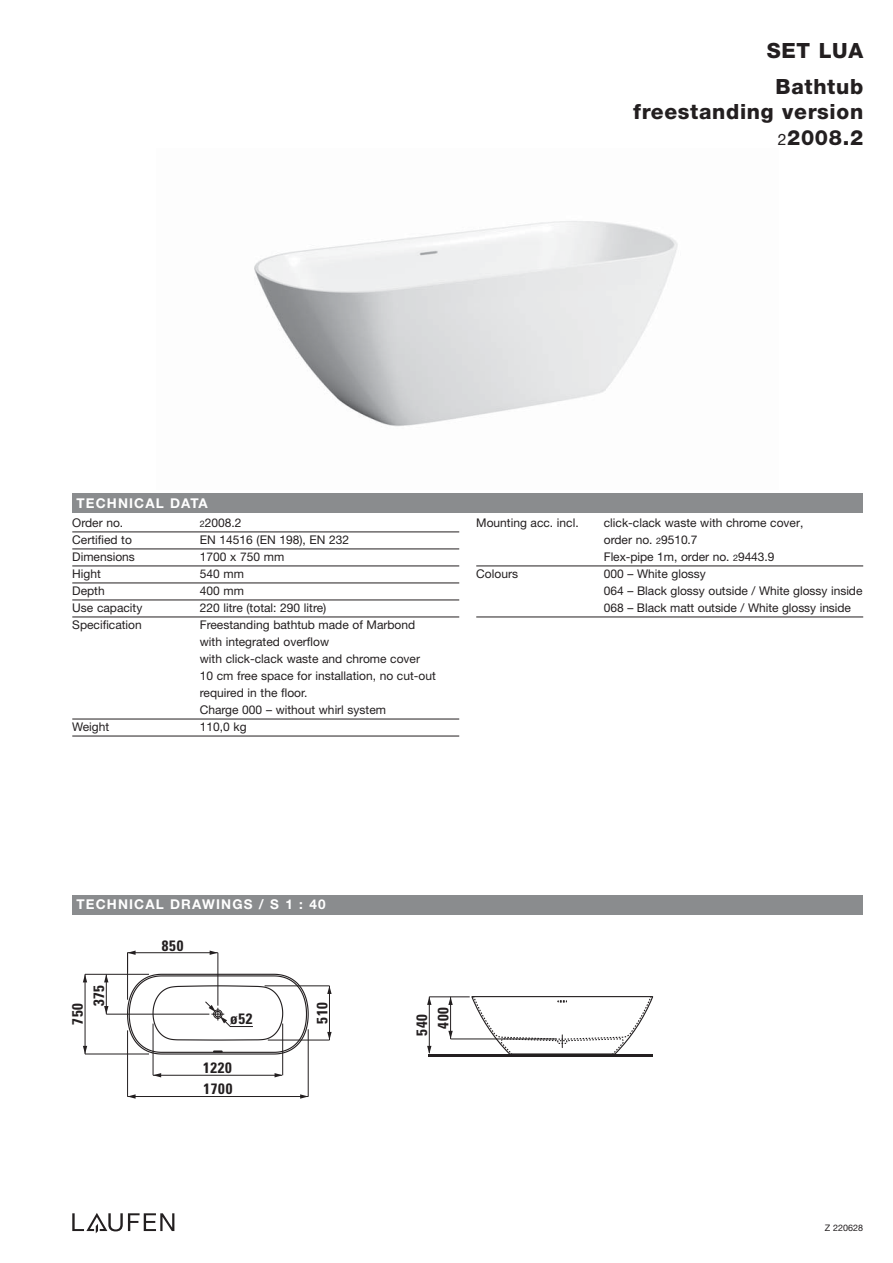
<style>
.page{position:relative;width:893px;height:1263px;background:#fff}
.page>*{position:absolute;margin:0;border:0;box-sizing:border-box;transform-origin:0 0}
.t1{font:800 21px/25.5px "Helvetica Neue";letter-spacing:.03em;color:#231f20;text-align:right}
.t2{font:700 condensed 15px/21.3px "Univers";letter-spacing:.05em;color:#231f20}
.t3{font:700 13.5px "Helvetica Neue";letter-spacing:.085em;color:#fff}
.t4{font:12px/17px "Helvetica Neue";color:#231f20}
.t5{font:9px "Helvetica Neue";color:#231f20}
.s1{font-weight:400;font-size:15.75px}
.s2{font-size:9px}
</style>
<div class="page">
<div style="left:72px;top:895px;width:791px;height:19px;background:#8a8c8e"></div>
<div style="left:72px;top:493px;width:791px;height:19px;background:#8a8c8e"></div>
<svg style="left:72px;top:1213px;width:102px;height:20px"></svg>
<img style="left:254px;top:221px;width:424px;height:206px">
<svg style="left:471px;top:996px;width:183px;height:58px"></svg>
<hr style="left:85px;top:974px;width:1px;height:80px;background:#231f20">
<hr style="left:85px;top:974px;width:64px;height:1px;background:#231f20">
<hr style="left:85px;top:1054px;width:64px;height:1px;background:#231f20">
<hr style="left:106px;top:974px;width:1px;height:40px;background:#231f20">
<hr style="left:106px;top:1014px;width:103px;height:1px;background:#231f20">
<svg style="left:83px;top:974px;width:4px;height:8px"></svg>
<svg style="left:104px;top:974px;width:4px;height:8px"></svg>
<svg style="left:83px;top:1046px;width:4px;height:8px"></svg>
<svg style="left:104px;top:1006px;width:4px;height:8px"></svg>
<hr style="left:127px;top:1030px;width:1px;height:66px;background:#231f20">
<hr style="left:308px;top:1029px;width:1px;height:67px;background:#231f20">
<hr style="left:127px;top:1096px;width:181px;height:1px;background:#231f20">
<svg style="left:127px;top:1094px;width:9px;height:5px"></svg>
<svg style="left:300px;top:1094px;width:8px;height:5px"></svg>
<hr style="left:153px;top:1075px;width:129px;height:1px;background:#231f20">
<svg style="left:153px;top:1073px;width:8px;height:4px"></svg>
<svg style="left:275px;top:1073px;width:8px;height:4px"></svg>
<hr style="left:329px;top:986px;width:1px;height:54px;background:#231f20">
<svg style="left:327px;top:986px;width:5px;height:8px"></svg>
<svg style="left:327px;top:1032px;width:5px;height:8px"></svg>
<hr style="left:265px;top:985px;width:64px;height:1px;background:#231f20">
<hr style="left:268px;top:1040px;width:61px;height:1px;background:#231f20">
<hr style="left:282px;top:1023px;width:1px;height:52px;background:#231f20">
<hr style="left:153px;top:1023px;width:1px;height:52px;background:#231f20">
<hr style="left:429px;top:996px;width:41px;height:1px;background:#231f20">
<hr style="left:429px;top:997px;width:1px;height:56px;background:#231f20">
<svg style="left:427px;top:997px;width:4px;height:8px"></svg>
<svg style="left:448px;top:997px;width:5px;height:8px"></svg>
<hr style="left:450px;top:997px;width:1px;height:42px;background:#231f20">
<svg style="left:448px;top:1031px;width:5px;height:8px"></svg>
<svg style="left:427px;top:1046px;width:4px;height:8px"></svg>
<hr style="left:451px;top:1039px;width:105px;height:1px;background:#231f20">
<hr style="left:428px;top:1054px;width:225px;height:3px;background:#231f20">
<svg style="left:126px;top:950px;width:183px;height:105px"></svg>
<hr style="left:72px;top:532px;width:387px;height:1px;background:#231f20">
<hr style="left:72px;top:549px;width:387px;height:1px;background:#231f20">
<hr style="left:72px;top:566px;width:387px;height:1px;background:#231f20">
<hr style="left:72px;top:583px;width:387px;height:1px;background:#231f20">
<hr style="left:72px;top:600px;width:387px;height:1px;background:#231f20">
<hr style="left:72px;top:617px;width:387px;height:1px;background:#231f20">
<hr style="left:72px;top:719px;width:387px;height:1px;background:#231f20">
<hr style="left:72px;top:736px;width:387px;height:1px;background:#231f20">
<hr style="left:476px;top:566px;width:387px;height:1px;background:#231f20">
<hr style="left:476px;top:617px;width:387px;height:1px;background:#231f20">
<h1 class="t1" style="left:767px;top:39px;width:98px">SET LUA</h1>
<h1 class="t1" style="left:633px;top:75px;width:231px">Bathtub freestanding version<br><span class="s1">2</span>2008.2</h1>
<p class="t3" style="left:77px;top:498px;width:133px">TECHNICAL DATA</p>
<p class="t4" style="left:72px;top:516px;width:53px">Order no.</p>
<p class="t4" style="left:200px;top:516px;width:43px"><span class="s2">2</span>2008.2</p>
<p class="t4" style="left:72px;top:533px;width:61px">Certified to</p>
<p class="t4" style="left:200px;top:533px;width:151px">EN 14516 (EN 198), EN 232</p>
<p class="t4" style="left:72px;top:550px;width:64px">Dimensions</p>
<p class="t4" style="left:200px;top:550px;width:86px">1700 x 750 mm</p>
<p class="t4" style="left:72px;top:567px;width:30px">Hight</p>
<p class="t4" style="left:200px;top:567px;width:46px">540 mm</p>
<p class="t4" style="left:72px;top:584px;width:34px">Depth</p>
<p class="t4" style="left:200px;top:584px;width:46px">400 mm</p>
<p class="t4" style="left:72px;top:601px;width:72px">Use capacity</p>
<p class="t4" style="left:200px;top:601px;width:128px">220 litre (total: 290 litre)</p>
<p class="t4" style="left:72px;top:618px;width:71px">Specification</p>
<p class="t4" style="left:200px;top:618px;width:237px">Freestanding bathtub made of Marbond with integrated overflow<br>with click-clack waste and chrome cover 10 cm free space for installation, no cut-out required in the floor.<br>Charge 000 – without whirl system</p>
<p class="t4" style="left:72px;top:720px;width:38px">Weight</p>
<p class="t4" style="left:200px;top:720px;width:48px">110,0 kg</p>
<p class="t4" style="left:476px;top:516px;width:104px">Mounting acc. incl.</p>
<p class="t4" style="left:604px;top:516px;width:201px">click-clack waste with chrome cover, order no. <span class="s2">2</span>9510.7<br>Flex-pipe 1m, order no. <span class="s2">2</span>9443.9</p>
<p class="t4" style="left:476px;top:567px;width:43px">Colours</p>
<p class="t4" style="left:604px;top:567px;width:260px">000 – White glossy<br>064 – Black glossy outside / White glossy inside<br>068 – Black matt outside / White glossy inside</p>
<p class="t3" style="left:77px;top:900px;width:250px">TECHNICAL DRAWINGS / S 1 : 40</p>
<p class="t2" style="left:68px;top:1006px;width:23px;text-indent:-19px;rotate:-90deg">750<br>375</p>
<p class="t2" style="left:162px;top:936px;width:23px">850</p>
<p class="t2" style="left:230px;top:1010px;width:24px">ø52</p>
<p class="t2" style="left:203px;top:1059px;width:30px">1220</p>
<p class="t2" style="left:203px;top:1080px;width:30px">1700</p>
<p class="t2" style="left:313px;top:1024px;width:23px;rotate:-90deg">510</p>
<p class="t2" style="left:413px;top:1035px;width:30px;text-align:center;rotate:-90deg">540<br>400</p>
<p class="t5" style="left:825px;top:1224px;width:40px">Z 220628</p>
</div>
